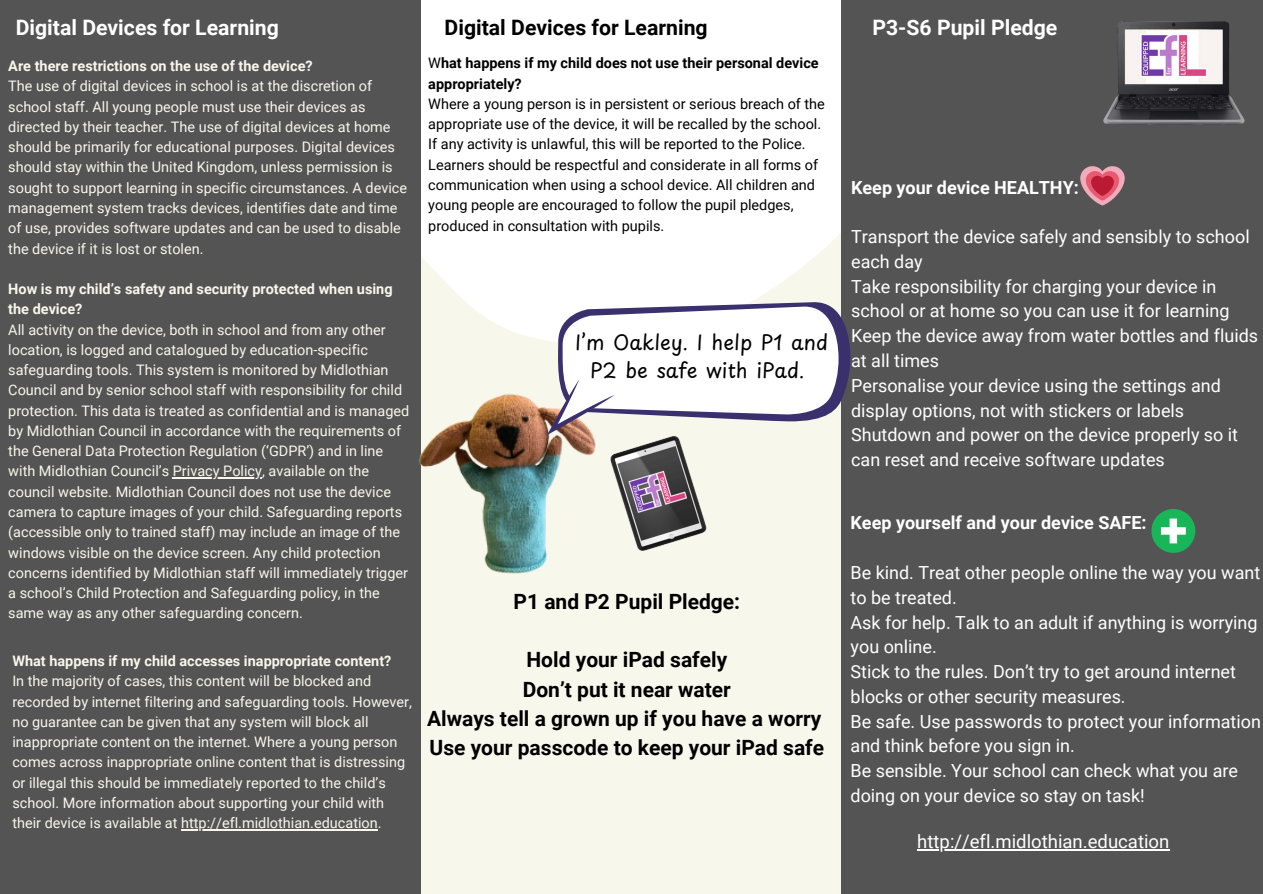
<style>
.page{position:relative;width:1263px;height:894px;background:#fff}
.page>*{position:absolute;margin:0;border:0;box-sizing:border-box;transform-origin:0 0}
.t1{font:700 21.15px "Roboto";color:#fff}
.t2{font:700 21.15px "Roboto";color:#000}
.t3{font:700 21px/29.2px "Roboto";color:#000;text-align:center}
.t4{font:20.25px/28.5px "Playpen Sans";color:#000;text-align:center}
.t5{font:18.6px "Roboto";color:#fff}
.t6{font:18px/24.8px "Roboto";color:#fff}
.t7{font:700 18px "Roboto";color:#fff}
.t8{font:14.4px/20.2px "Roboto";color:#f8f7ec}
.t9{font:14.4px/20.2px "Roboto";color:#000}
.t10{font:700 14.4px/20.2px "Roboto";color:#f8f7ec}
.t11{font:700 14.4px/20.2px "Roboto";color:#000}
.s1{font-weight:400}
</style>
<div class="page">
<div style="left:0;top:0;width:1263px;height:893px;background:#f8f7ec"></div>
<div style="left:421px;top:0;width:421px;height:340px;background:#fff"></div>
<div style="left:0;top:0;width:421px;height:893px;background:#545454"></div>
<div style="left:842px;top:0;width:421px;height:893px;background:#545454"></div>
<img style="left:419px;top:394px;width:177px;height:180px">
<svg style="left:547px;top:300px;width:303px;height:135px"></svg>
<img style="left:610px;top:436px;width:97px;height:115px">
<img style="left:1103px;top:21px;width:142px;height:104px">
<svg style="left:1080px;top:166px;width:45px;height:39px"></svg>
<div style="left:1151px;top:509px;width:44px;height:43px;background:#19b659;border-radius:50%"></div>
<svg style="left:1161px;top:518px;width:25px;height:25px"></svg>
<hr style="left:181px;top:829px;width:197px;height:1px;background:#f8f7ec">
<hr style="left:173px;top:477px;width:89px;height:1px;background:#f8f7ec">
<hr style="left:917px;top:848px;width:252px;height:1px;background:#fff">
<h4 class="t1" style="left:16px;top:15px;width:265px">Digital Devices for Learning</h4>
<p class="t2" style="left:445px;top:15px;width:265px">Digital Devices for Learning</p>
<p class="t10" style="left:8px;top:56px;width:306px">Are there restrictions on the use of the device?</p>
<p class="t8" style="left:8px;top:76px;width:400px">The use of digital devices in school is at the discretion of school staff. All young people must use their devices as directed by their teacher. The use of digital devices at home should be primarily for educational purposes. Digital devices should stay within the United Kingdom, unless permission is sought to support learning in specific circumstances. A device management system tracks devices, identifies date and time of use, provides software updates and can be used to disable the device if it is lost or stolen.</p>
<h2 class="t10" style="left:8px;top:279px;width:386px">How is my child’s safety and security protected when using the device?</h2>
<p class="t8" style="left:8px;top:319px;width:402px">All activity on the device, both in school and from any other location, is logged and catalogued by education-specific safeguarding tools. This system is monitored by Midlothian Council and by senior school staff with responsibility for child protection. This data is treated as confidential and is managed by Midlothian Council in accordance with the requirements of the General Data Protection Regulation (‘GDPR’) and in line with Midlothian Council’s Privacy Policy, available on the</p>
<p class="t8" style="left:8px;top:481px;width:401px">council website. Midlothian Council does not use the device camera to capture images of your child. Safeguarding reports (accessible only to trained staff) may include an image of the windows visible on the device screen. Any child protection concerns identified by Midlothian staff will immediately trigger a school’s Child Protection and Safeguarding policy, in the same way as any other safeguarding concern.</p>
<p class="t10" style="left:12px;top:651px;width:381px">What happens if my child accesses inappropriate content?</p>
<p class="t8" style="left:12px;top:671px;width:401px">In the majority of cases, this content will be blocked and recorded by internet filtering and safeguarding tools. However, no guarantee can be given that any system will block all inappropriate content on the internet. Where a young person comes across inappropriate online content that is distressing or illegal this should be immediately reported to the child’s school. More information about supporting your child with their device is available at http://efl.midlothian.education.</p>
<p class="t11" style="left:428px;top:53px;width:392px"><span class="s1">W</span>hat happens if my child does not use their personal device appropriately?</p>
<p class="t9" style="left:428px;top:94px;width:398px">Where a young person is in persistent or serious breach of the appropriate use of the device, it will be recalled by the school.<br>If any activity is unlawful, this will be reported to the Police.<br>Learners should be respectful and considerate in all forms of communication when using a school device. All children and young people are encouraged to follow the pupil pledges, produced in consultation with pupils.</p>
<p class="t4" style="left:575px;top:327px;width:254px">I’m Oakley. I help P1 and<br>P2 be safe with iPad.</p>
<h3 class="t3" style="left:514px;top:587px;width:228px">P1 and P2 Pupil Pledge:</h3>
<h4 class="t3" style="left:427px;top:645px;width:399px">Hold your iPad safely<br>Don’t put it near water<br>Always tell a grown up if you have a worry<br>Use your passcode to keep your iPad safe</h4>
<p class="t1" style="left:872px;top:15px;width:186px">P3-S6 Pupil Pledge</p>
<h4 class="t7" style="left:851px;top:177px;width:229px">Keep your device HEALTHY:</h4>
<p class="t6" style="left:851px;top:224px;width:408px">Transport the device safely and sensibly to school each day<br>Take responsibility for charging your device in school or at home so you can use it for learning Keep the device away from water bottles and fluids at all times<br>Personalise your device using the settings and display options, not with stickers or labels Shutdown and power on the device properly so it can reset and receive software updates</p>
<h1 class="t7" style="left:850px;top:512px;width:298px">Keep yourself and your device SAFE:</h1>
<p class="t6" style="left:850px;top:560px;width:412px">Be kind. Treat other people online the way you want to be treated.<br>Ask for help. Talk to an adult if anything is worrying you online.<br>Stick to the rules. Don’t try to get around internet blocks or other security measures.<br>Be safe. Use passwords to protect your information and think before you sign in.<br>Be sensible. Your school can check what you are doing on your device so stay on task!</p>
<h3 class="t5" style="left:917px;top:830px;width:254px">http://efl.midlothian.education</h3>
</div>
